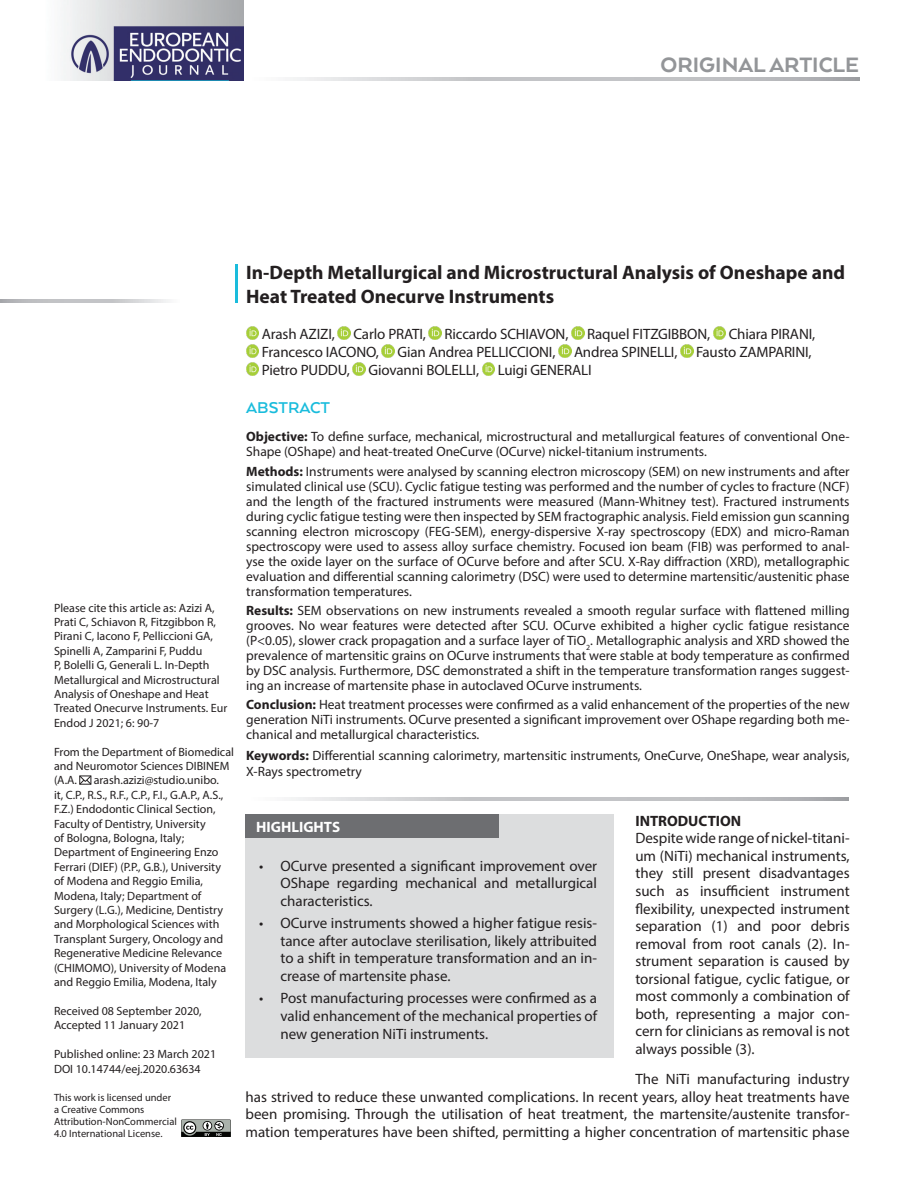
<style>
.page{position:relative;width:915px;height:1191px;background:#fff}
.page>*{position:absolute;margin:0;border:0;box-sizing:border-box;transform-origin:0 0}
.t1{font:800 24px "Arquitecta";color:#939598}
.t2{font:700 19.5px/23.4px "Myriad Pro";color:#231f20}
.t3{font:700 18px "Arquitecta";color:#1abcdc}
.t4{font:15px/17.5px "Myriad Pro";letter-spacing:-.005em;color:#231f20;text-align:justify}
.t5{font:700 15px "Myriad Pro";color:#231f20}
.t6{font:700 15px "Myriad Pro";color:#fff}
.t7{font:13.5px/15px "Myriad Pro";color:#231f20;text-align:justify}
.t8{font:12px/14.4px "Myriad Pro";color:#231f20}
._09__Kurum_Adı_ONK{font:10.5px/12px "Myriad Pro";color:#231f20}
.s1{font-weight:700}
</style>
<div class="page">
<img style="left:62px;top:0;width:181px;height:80px">
<svg style="left:290px;top:77px;width:568px;height:3px;background:#c6c7ca"></svg>
<hr style="left:235px;top:265px;width:2px;height:38px;background:#1abcdc">
<svg style="left:0;top:299px;width:169px;height:4px"></svg>
<svg style="left:79px;top:775px;width:12px;height:10px"></svg>
<svg style="left:289px;top:797px;width:559px;height:3px;background:#c6c7ca"></svg>
<div style="left:246px;top:814px;width:368px;height:243px;background:#dcddde"></div>
<div style="left:246px;top:814px;width:253px;height:24px;background:#6d6e71"></div>
<svg style="left:338px;top:326px;width:12px;height:13px"></svg>
<svg style="left:428px;top:326px;width:13px;height:13px"></svg>
<svg style="left:713px;top:326px;width:12px;height:13px"></svg>
<svg style="left:382px;top:344px;width:12px;height:13px"></svg>
<svg style="left:558px;top:326px;width:26px;height:31px"></svg>
<svg style="left:680px;top:344px;width:13px;height:13px"></svg>
<svg style="left:246px;top:326px;width:13px;height:49px"></svg>
<svg style="left:353px;top:362px;width:12px;height:13px"></svg>
<svg style="left:482px;top:362px;width:12px;height:13px"></svg>
<svg style="left:181px;top:1119px;width:50px;height:18px"></svg>
<h1 class="t1" style="left:660px;top:50px;width:200px">ORIGINAL ARTICLE</h1>
<p class="t8" style="left:54px;top:600px;width:175px">Please cite this article as: Azizi A,<br>Prati C, Schiavon R, Fitzgibbon R,<br>Pirani C, Iacono F, Pelliccioni GA,<br>Spinelli A, Zamparini F, Puddu<br>P, Bolelli G, Generali L. In-Depth<br>Metallurgical and Microstructural<br>Analysis of Oneshape and Heat<br>Treated Onecurve Instruments. Eur<br>Endod J 2021; 6: 90-7</p>
<p class="t8" style="left:54px;top:744px;width:181px">From the Department of Biomedical and Neuromotor Sciences DIBINEM (A.A.</p>
<p class="t8" style="left:54px;top:773px;width:173px;text-indent:40px">arash.azizi@studio.unibo. it, C.P., R.S., R.F., C.P., F.I., G.A.P., A.S., F.Z.) Endodontic Clinical Section, Faculty of Dentistry, University<br>of Bologna, Bologna, Italy; Department of Engineering Enzo Ferrari (DIEF) (P.P., G.B.), University of Modena and Reggio Emilia, Modena, Italy; Department of Surgery (L.G.), Medicine, Dentistry and Morphological Sciences with Transplant Surgery, Oncology and Regenerative Medicine Relevance (CHIMOMO), University of Modena and Reggio Emilia, Modena, Italy</p>
<p class="t8" style="left:54px;top:1003px;width:149px">Received 08 September 2020,</p>
<p class="t8" style="left:54px;top:1018px;width:133px">Accepted 11 January 2021</p>
<p class="t8" style="left:54px;top:1046px;width:163px">Published online: 23 March 2021</p>
<p class="t8" style="left:54px;top:1061px;width:148px">DOI 10.14744/eej.2020.63634</p>
<p class="_09__Kurum_Adı_ONK" style="left:54px;top:1091px;width:124px">This work is licensed under a Creative Commons<br>Attribution-NonCommercial<br>4.0 International License.</p>
<p class="t2" style="left:246px;top:260px;width:600px">In-Depth Metallurgical and Microstructural Analysis of Oneshape and<br>Heat Treated Onecurve Instruments</p>
<p class="t4" style="left:262px;top:325px;width:554px">Arash AZIZI, Carlo PRATI, Riccardo SCHIAVON, Raquel FITZGIBBON, Chiara PIRANI,</p>
<p class="t4" style="left:262px;top:343px;width:551px">Francesco IACONO, Gian Andrea PELLICCIONI, Andrea SPINELLI, Fausto ZAMPARINI,</p>
<p class="t4" style="left:262px;top:361px;width:331px">Pietro PUDDU, Giovanni BOLELLI, Luigi GENERALI</p>
<p class="t3" style="left:246px;top:396px;width:85px">ABSTRACT</p>
<p class="t7" style="left:246px;top:429px;width:604px"><span class="s1">Objective:</span> To define surface, mechanical, microstructural and metallurgical features of conventional One-<br>Shape (OShape) and heat-treated OneCurve (OCurve) nickel-titanium instruments.</p>
<p class="t7" style="left:246px;top:463px;width:604px"><span class="s1">Methods:</span> Instruments were analysed by scanning electron microscopy (SEM) on new instruments and after simulated clinical use (SCU). Cyclic fatigue testing was performed and the number of cycles to fracture (NCF) and the length of the fractured instruments were measured (Mann-Whitney test). Fractured instruments during cyclic fatigue testing were then inspected by SEM fractographic analysis. Field emission gun scanning scanning electron microscopy (FEG-SEM), energy-dispersive X-ray spectroscopy (EDX) and micro-Raman spectroscopy were used to assess alloy surface chemistry. Focused ion beam (FIB) was performed to anal&shy;yse the oxide layer on the surface of OCurve before and after SCU. X-Ray diffraction (XRD), metallographic evaluation and differential scanning calorimetry (DSC) were used to determine martensitic/austenitic phase transformation temperatures.</p>
<p class="t7" style="left:246px;top:603px;width:604px"><span class="s1">Results:</span> SEM observations on new instruments revealed a smooth regular surface with flattened milling grooves. No wear features were detected after SCU. OCurve exhibited a higher cyclic fatigue resistance (P&lt;0.05), slower crack propagation and a surface layer of TiO<sub>2</sub>. Metallographic analysis and XRD showed the prevalence of martensitic grains on OCurve instruments that were stable at body temperature as confirmed by DSC analysis. Furthermore, DSC demonstrated a shift in the temperature transformation ranges suggest&shy;ing an increase of martensite phase in autoclaved OCurve instruments.</p>
<p class="t7" style="left:246px;top:697px;width:604px"><span class="s1">Conclusion:</span> Heat treatment processes were confirmed as a valid enhancement of the properties of the new generation NiTi instruments. OCurve presented a significant improvement over OShape regarding both me&shy;chanical and metallurgical characteristics.</p>
<p class="t7" style="left:246px;top:747px;width:604px;line-height:16.2px"><span class="s1">Keywords:</span> Differential scanning calorimetry, martensitic instruments, OneCurve, OneShape, wear analysis,<br>X-Rays spectrometry</p>
<p class="t5" style="left:635px;top:811px;width:107px">INTRODUCTION</p>
<p class="t4" style="left:635px;top:829px;width:216px">Despite wide range of nickel-titani&shy;um (NiTi) mechanical instruments, they still present disadvantages such as insufficient instrument flexibility, unexpected instrument separation (1) and poor debris removal from root canals (2). In&shy;strument separation is caused by torsional fatigue, cyclic fatigue, or most commonly a combination of both, representing a major con&shy;cern for clinicians as removal is not always possible (3).</p>
<p class="t4" style="left:245px;top:1070px;width:605px;text-indent:389px">The NiTi manufacturing industry has strived to reduce these unwanted complications. In recent years, alloy heat treatments have been promising. Through the utilisation of heat treatment, the martensite/austenite transfor&shy;mation temperatures have been shifted, permitting a higher concentration of martensitic phase</p>
<p class="t6" style="left:256px;top:817px;width:85px">HIGHLIGHTS</p>
<p class="t4" style="left:280px;top:856px;width:318px;text-indent:-21px">• OCurve presented a significant improvement over OShape regarding mechanical and metallurgical characteristics.</p>
<p class="t4" style="left:280px;top:914px;width:318px;text-indent:-21px">• OCurve instruments showed a higher fatigue resis&shy;tance after autoclave sterilisation, likely attribuited to a shift in temperature transformation and an in&shy;crease of martensite phase.</p>
<p class="t4" style="left:280px;top:989px;width:318px;text-indent:-21px">• Post manufacturing processes were confirmed as a valid enhancement of the mechanical properties of new generation NiTi instruments.</p>
</div>
